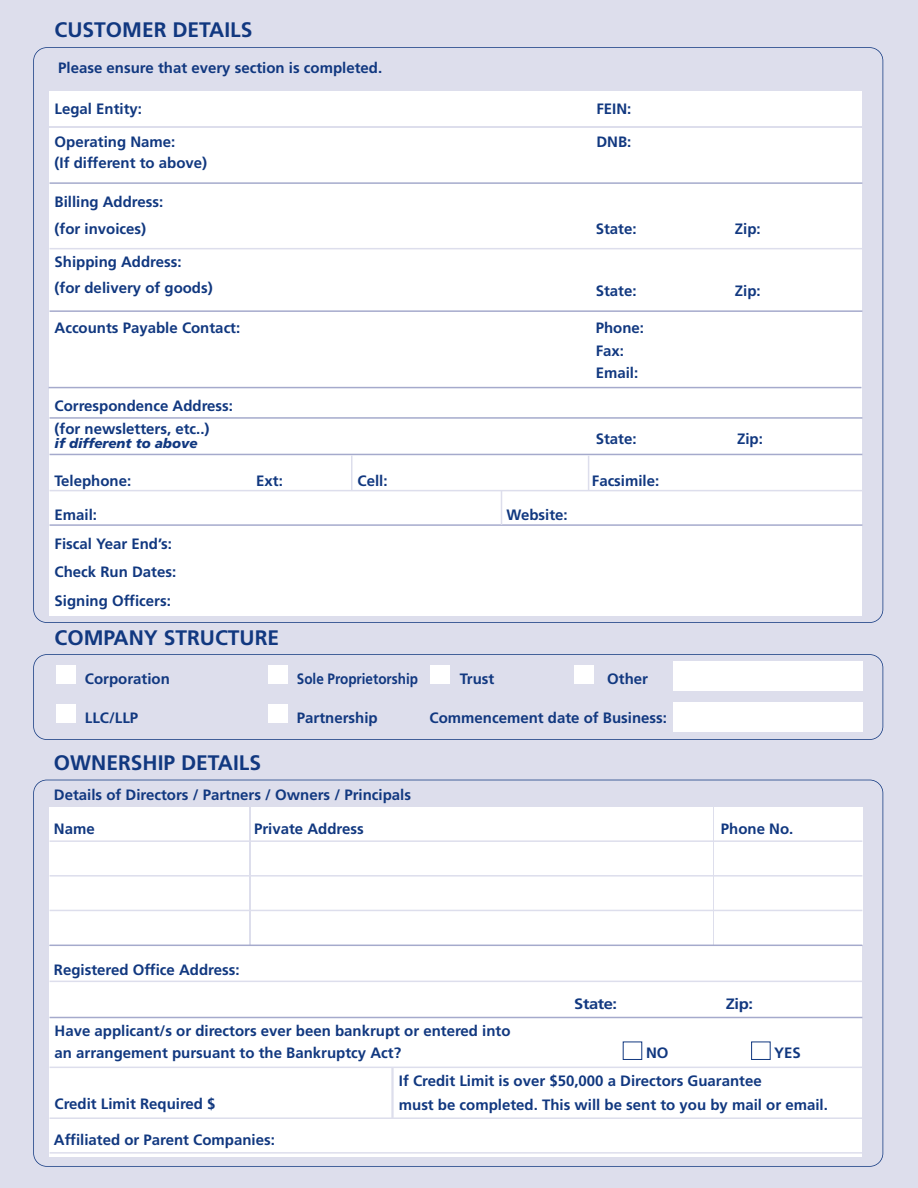
<style>
.page{position:relative;width:918px;height:1188px;background:#dddeec}
.page>*{position:absolute;margin:0;border:0;box-sizing:border-box;transform-origin:0 0}
.t1{font:700 21px "Frutiger";color:#113880}
.t2{font:700 15px/22.5px "Frutiger";color:#113880}
.t3{font:700 15px "Frutiger";color:#113880;scale:.9 1}
.t4{font:700 15px "Frutiger";color:#113880;scale:1.1 1}
.t5{font:italic 900 13.5px "Frutiger";color:#113880}
</style>
<div class="page">
<div style="left:714px;top:807px;width:148px;height:138px;background:#fff"></div>
<div style="left:251px;top:807px;width:461px;height:138px;background:#fff"></div>
<div style="left:50px;top:807px;width:199px;height:138px;background:#fff"></div>
<div style="left:50px;top:946px;width:812px;height:211px;background:#fff"></div>
<div style="left:50px;top:128px;width:812px;height:487px;background:#fff"></div>
<div style="left:33px;top:780px;width:850px;height:387px;border:2px solid #113880;border-radius:14px"></div>
<div style="left:33px;top:654px;width:850px;height:86px;border:2px solid #113880;border-radius:14px"></div>
<div style="left:673px;top:702px;width:189px;height:30px;background:#fff"></div>
<div style="left:56px;top:666px;width:19px;height:18px;background:#fff"></div>
<div style="left:56px;top:704px;width:19px;height:19px;background:#fff"></div>
<div style="left:268px;top:666px;width:20px;height:18px;background:#fff"></div>
<div style="left:431px;top:666px;width:19px;height:18px;background:#fff"></div>
<div style="left:268px;top:704px;width:20px;height:19px;background:#fff"></div>
<div style="left:575px;top:665px;width:19px;height:19px;background:#fff"></div>
<div style="left:673px;top:661px;width:189px;height:30px;background:#fff"></div>
<div style="left:623px;top:1042px;width:19px;height:18px;border:1px solid #113880"></div>
<div style="left:751px;top:1042px;width:20px;height:18px;border:1px solid #113880"></div>
<div style="left:50px;top:92px;width:812px;height:34px;background:#fff"></div>
<hr style="left:50px;top:490px;width:812px;height:1px;background:#dddeec">
<hr style="left:50px;top:248px;width:812px;height:1px;background:#dddeec">
<hr style="left:50px;top:310px;width:812px;height:2px;background:#a5aacc">
<hr style="left:50px;top:417px;width:812px;height:2px;background:#a5aacc">
<hr style="left:50px;top:454px;width:812px;height:1px;background:#a5aacc">
<hr style="left:50px;top:182px;width:812px;height:2px;background:#a5aacc">
<hr style="left:50px;top:840px;width:812px;height:2px;background:#dddeec">
<hr style="left:50px;top:875px;width:812px;height:2px;background:#dddeec">
<hr style="left:50px;top:910px;width:812px;height:1px;background:#dddeec">
<hr style="left:50px;top:981px;width:812px;height:1px;background:#dddeec">
<hr style="left:50px;top:1017px;width:812px;height:1px;background:#a5aacc">
<hr style="left:50px;top:1067px;width:812px;height:1px;background:#dddeec">
<hr style="left:50px;top:1117px;width:812px;height:2px;background:#dddeec">
<hr style="left:50px;top:1152px;width:812px;height:2px;background:#dddeec">
<hr style="left:391px;top:1067px;width:3px;height:51px;background:#dddeec">
<hr style="left:50px;top:524px;width:812px;height:2px;background:#a5aacc">
<hr style="left:50px;top:945px;width:812px;height:1px;background:#a5aacc">
<hr style="left:49px;top:387px;width:812px;height:1px;background:#a5aacc">
<hr style="left:351px;top:455px;width:2px;height:35px;background:#dddeec">
<hr style="left:501px;top:490px;width:1px;height:35px;background:#dddeec">
<hr style="left:588px;top:456px;width:1px;height:34px;background:#dddeec">
<h1 class="t1" style="left:55px;top:21px;width:199px">CUSTOMER DETAILS</h1>
<p class="t2" style="left:58px;top:57px;width:325px">Please ensure that every section is completed.</p>
<p class="t2" style="left:55px;top:99px;width:89px">Legal Entity:</p>
<p class="t2" style="left:596px;top:99px;width:37px">FEIN:</p>
<p class="t2" style="left:55px;top:132px;width:122px">Operating Name:</p>
<p class="t2" style="left:596px;top:132px;width:36px">DNB:</p>
<p class="t2" style="left:55px;top:153px;width:154px">(If different to above)</p>
<p class="t2" style="left:55px;top:190px;width:110px;line-height:27px">Billing Address: (for invoices)</p>
<p class="t2" style="left:596px;top:219px;width:42px">State:</p>
<p class="t2" style="left:735px;top:219px;width:27px">Zip:</p>
<p class="t2" style="left:55px;top:250px;width:160px;line-height:25.5px">Shipping Address:<br>(for delivery of goods)</p>
<p class="t2" style="left:596px;top:280px;width:42px">State:</p>
<p class="t2" style="left:735px;top:280px;width:27px">Zip:</p>
<p class="t2" style="left:55px;top:318px;width:187px">Accounts Payable Contact:</p>
<p class="t2" style="left:596px;top:318px;width:50px">Phone:<br>Fax:<br>Email:</p>
<p class="t2" style="left:55px;top:396px;width:180px">Correspondence Address: (for newsletters, etc..)</p>
<p class="t5" style="left:55px;top:438px;width:145px">if different to above</p>
<p class="t2" style="left:596px;top:428px;width:42px">State:</p>
<p class="t2" style="left:737px;top:428px;width:27px">Zip:</p>
<p class="t2" style="left:55px;top:470px;width:78px">Telephone:</p>
<p class="t2" style="left:256px;top:470px;width:28px">Ext:</p>
<p class="t2" style="left:358px;top:470px;width:32px">Cell:</p>
<p class="t2" style="left:592px;top:470px;width:69px">Facsimile:</p>
<p class="t2" style="left:55px;top:505px;width:44px">Email:</p>
<p class="t2" style="left:506px;top:505px;width:63px">Website:</p>
<p class="t2" style="left:55px;top:530px;width:123px;line-height:28.5px">Fiscal Year End’s:<br>Check Run Dates:<br>Signing Officers:</p>
<h1 class="t1" style="left:55px;top:630px;width:226px">COMPANY STRUCTURE</h1>
<p class="t2" style="left:85px;top:669px;width:86px">Corporation</p>
<p class="t3" style="left:297px;top:673px;width:136px">Sole Proprietorship</p>
<p class="t2" style="left:460px;top:669px;width:36px">Trust</p>
<p class="t2" style="left:607px;top:669px;width:42px">Other</p>
<p class="t2" style="left:85px;top:708px;width:55px">LLC/LLP</p>
<p class="t2" style="left:297px;top:708px;width:82px">Partnership</p>
<p class="t2" style="left:430px;top:708px;width:239px">Commencement date of Business:</p>
<h1 class="t1" style="left:54px;top:754px;width:209px">OWNERSHIP DETAILS</h1>
<p class="t2" style="left:54px;top:785px;width:359px">Details of Directors / Partners / Owners / Principals</p>
<p class="t2" style="left:54px;top:819px;width:42px">Name</p>
<p class="t2" style="left:254px;top:819px;width:111px">Private Address</p>
<p class="t2" style="left:721px;top:819px;width:74px">Phone No.</p>
<p class="t2" style="left:54px;top:960px;width:187px">Registered Office Address:</p>
<p class="t2" style="left:55px;top:1020px;width:458px">Have applicant/s or directors ever been bankrupt or entered into an arrangement pursuant to the Bankruptcy Act?</p>
<p class="t4" style="left:574px;top:998px;width:40px">State:</p>
<p class="t4" style="left:726px;top:998px;width:26px">Zip:</p>
<p class="t2" style="left:646px;top:1043px;width:24px">NO</p>
<p class="t2" style="left:774px;top:1043px;width:28px">YES</p>
<p class="t2" style="left:55px;top:1094px;width:163px">Credit Limit Required $</p>
<p class="t2" style="left:54px;top:1129px;width:223px">Affiliated or Parent Companies:</p>
<p class="t2" style="left:399px;top:1070px;width:431px;line-height:24px">If Credit Limit is over $50,000 a Directors Guarantee<br>must be completed. This will be sent to you by mail or email.</p>
</div>
